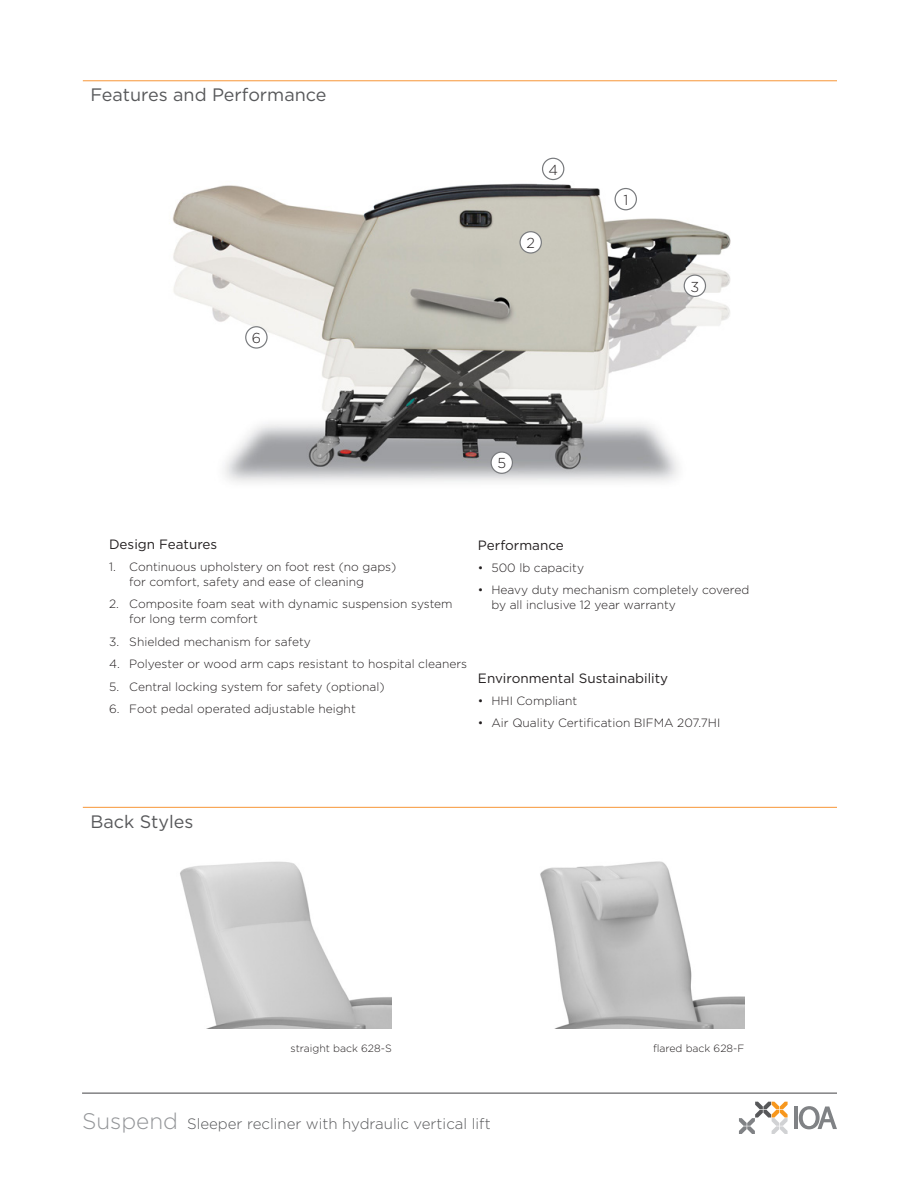
<style>
.page{position:relative;width:918px;height:1188px;background:#fff}
.page>*{position:absolute;margin:0;border:0;box-sizing:border-box;transform-origin:0 0}
.t1{font:18px "Gotham";color:#57585a}
.t2{font:300 15px "Gotham";color:#57585a}
.t3{font:300 14.4px "Gotham";color:#231f20}
.t4{font:13.5px "Gotham";color:#231f20}
.t5{font:300 12px/15px "Gotham";color:#231f20}
.t6{font:300 10.5px "Gotham";color:#231f20}
.s1{font-size:22.5px;color:#939598}
</style>
<div class="page">
<hr style="left:82px;top:1093px;width:755px;height:1px;background:#57585a">
<svg style="left:739px;top:1102px;width:49px;height:32px"></svg>
<hr style="left:794px;top:1107px;width:4px;height:22px;background:#808285">
<svg style="left:799px;top:1106px;width:38px;height:23px"></svg>
<img style="left:172px;top:157px;width:559px;height:326px">
<div style="left:543px;top:158px;width:21px;height:22px;background:#fff;border-radius:50%"></div>
<div style="left:542px;top:158px;width:22px;height:22px;border:1px solid #787a7d;border-radius:50%"></div>
<div style="left:615px;top:189px;width:21px;height:21px;background:#fff;border-radius:50%"></div>
<div style="left:615px;top:188px;width:22px;height:22px;border:1px solid #787a7d;border-radius:50%"></div>
<div style="left:684px;top:275px;width:22px;height:21px;background:#fff;border-radius:50%"></div>
<div style="left:684px;top:275px;width:22px;height:22px;border:1px solid #787a7d;border-radius:50%"></div>
<div style="left:491px;top:452px;width:21px;height:21px;background:#fff;border-radius:50%"></div>
<div style="left:491px;top:451px;width:22px;height:23px;border:1px solid #787a7d;border-radius:50%"></div>
<div style="left:246px;top:327px;width:21px;height:21px;background:#fff;border-radius:50%"></div>
<div style="left:245px;top:326px;width:23px;height:23px;border:1px solid #787a7d;border-radius:50%"></div>
<div style="left:520px;top:232px;width:21px;height:21px;background:#fff;border-radius:50%"></div>
<div style="left:519px;top:231px;width:23px;height:23px;border:1px solid #787a7d;border-radius:50%"></div>
<img style="left:180px;top:861px;width:212px;height:168px">
<img style="left:540px;top:861px;width:204px;height:168px">
<hr style="left:83px;top:807px;width:754px;height:1px;background:#f8a14d">
<hr style="left:83px;top:80px;width:754px;height:1px;background:#f8a14d">
<p class="t1" style="left:90px;top:83px;width:238px">Features and Performance</p>
<p class="t3" style="left:252px;top:329px;width:11px">6</p>
<p class="t3" style="left:548px;top:160px;width:11px">4</p>
<p class="t3" style="left:526px;top:234px;width:10px">2</p>
<p class="t3" style="left:623px;top:191px;width:6px">1</p>
<p class="t3" style="left:690px;top:277px;width:10px">3</p>
<p class="t3" style="left:497px;top:454px;width:10px">5</p>
<p class="t4" style="left:109px;top:536px;width:110px">Design Features</p>
<p class="t5" style="left:129px;top:559px;width:268px;text-indent:-20px">1. Continuous upholstery on foot rest (no gaps) for comfort, safety and ease of cleaning</p>
<p class="t5" style="left:129px;top:596px;width:325px;text-indent:-20px">2. Composite foam seat with dynamic suspension system for long term comfort</p>
<p class="t5" style="left:109px;top:634px;width:203px">3. Shielded mechanism for safety</p>
<p class="t5" style="left:109px;top:656px;width:360px">4. Polyester or wood arm caps resistant to hospital cleaners</p>
<p class="t5" style="left:109px;top:679px;width:277px">5. Central locking system for safety (optional)</p>
<p class="t5" style="left:109px;top:701px;width:248px">6. Foot pedal operated adjustable height</p>
<p class="t4" style="left:478px;top:537px;width:87px">Performance</p>
<p class="t5" style="left:478px;top:560px;width:108px">• 500 lb capacity</p>
<p class="t5" style="left:491px;top:582px;width:259px;text-indent:-14px">• Heavy duty mechanism completely covered by all inclusive 12 year warranty</p>
<p class="t4" style="left:478px;top:670px;width:192px">Environmental Sustainability</p>
<p class="t5" style="left:478px;top:693px;width:101px">• HHI Compliant</p>
<p class="t5" style="left:478px;top:715px;width:244px">• Air Quality Certification BIFMA 207.7HI</p>
<p class="t1" style="left:90px;top:810px;width:105px">Back Styles</p>
<p class="t6" style="left:291px;top:1041px;width:103px">straight back 628-S</p>
<p class="t6" style="left:653px;top:1041px;width:93px">flared back 628-F</p>
<p class="t2" style="left:82px;top:1114px;width:410px"><span class="s1">Suspend</span> Sleeper recliner with hydraulic vertical lift</p>
</div>
